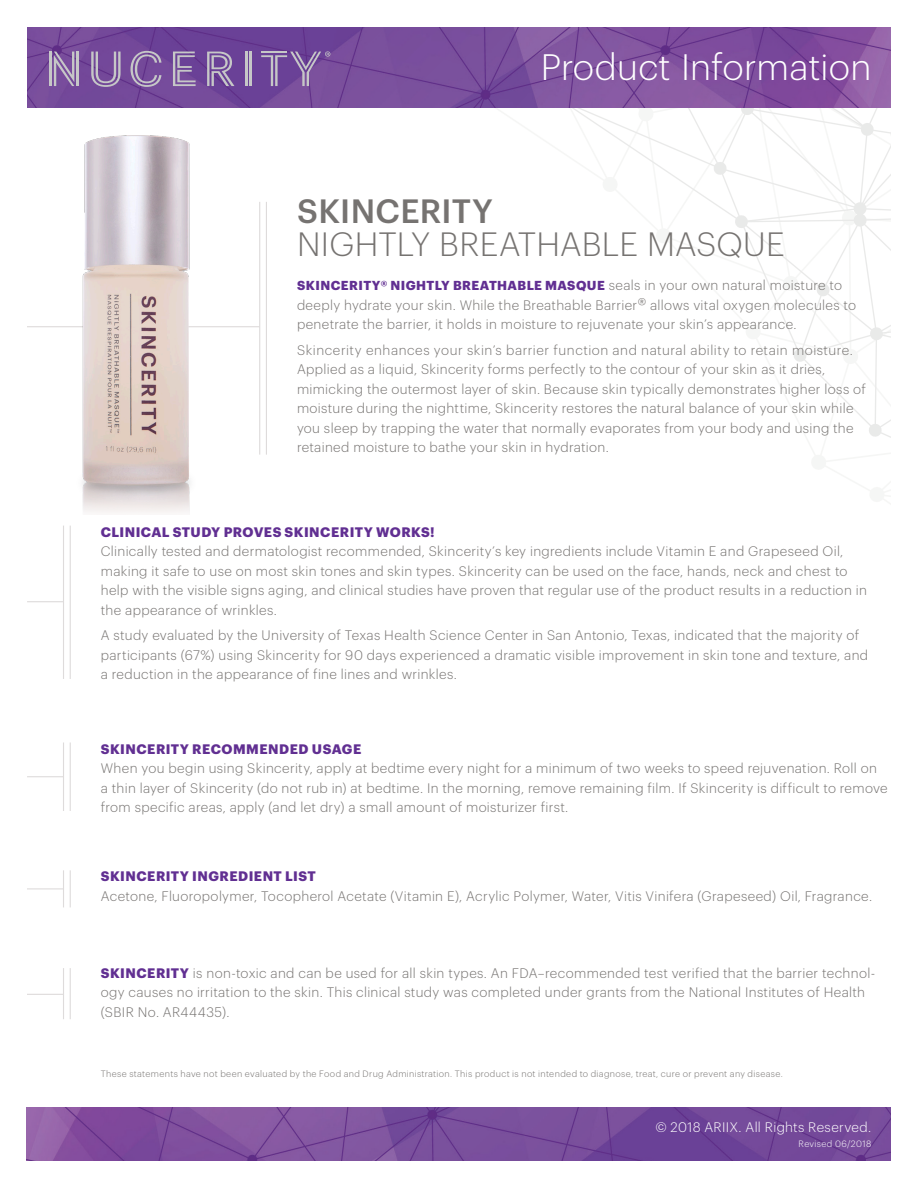
<style>
.page{position:relative;width:918px;height:1188px;background:#fff}
.page>*{position:absolute;margin:0;border:0;box-sizing:border-box;transform-origin:0 0}
.FP_Heading_A{font:300 36px "Graphik";letter-spacing:.005em;color:#fff}
.FP_Heading_A-2{font:300 33px/33px "Graphik";color:#767371}
.FP_Body_First{font:300 13.5px/19.5px "Graphik";letter-spacing:.025em;color:#767371}
.FP_Body{font:300 13.5px/19.5px "Graphik";letter-spacing:.025em;color:#767371}
.FP_Body_First-2{font:700 13.5px "Graphik";letter-spacing:.035em;color:#612f92}
.FP_Body_First-3{font:300 13.5px "Graphik";letter-spacing:.025em;color:#fff}
.FP_Body_First-4{font:700 12.75px "Graphik";letter-spacing:.035em;color:#612f92}
.FP_Body_First-5{font:300 9px "Graphik";letter-spacing:.04em;color:#767371}
.FP_Body_First-6{font:300 9px "Graphik";letter-spacing:.04em;color:#fff}
.s1{font-weight:500}
.s2{font-weight:300;font-size:13.5px;color:#767371}
.s3{font-size:16.5px}
.s4{font-weight:700;color:#612f92}
</style>
<div class="page">
<svg style="left:572px;top:108px;width:319px;height:330px"></svg>
<img style="left:27px;top:27px;width:864px;height:81px">
<hr style="left:266px;top:202px;width:1px;height:253px;background:#dedbdb">
<hr style="left:259px;top:202px;width:1px;height:253px;background:#dedbdb">
<hr style="left:27px;top:326px;width:233px;height:1px;background:#dedbdb">
<hr style="left:70px;top:526px;width:1px;height:153px;background:#dedbdb">
<hr style="left:63px;top:526px;width:1px;height:153px;background:#dedbdb">
<hr style="left:27px;top:601px;width:37px;height:1px;background:#dedbdb">
<hr style="left:70px;top:743px;width:1px;height:68px;background:#dedbdb">
<hr style="left:63px;top:743px;width:1px;height:68px;background:#dedbdb">
<hr style="left:27px;top:776px;width:37px;height:1px;background:#dedbdb">
<hr style="left:70px;top:870px;width:1px;height:37px;background:#dedbdb">
<hr style="left:63px;top:870px;width:1px;height:37px;background:#dedbdb">
<hr style="left:27px;top:888px;width:36px;height:1px;background:#dedbdb">
<img style="left:64px;top:135px;width:147px;height:378px">
<hr style="left:70px;top:968px;width:1px;height:51px;background:#dedbdb">
<hr style="left:63px;top:968px;width:1px;height:51px;background:#dedbdb">
<hr style="left:27px;top:994px;width:36px;height:1px;background:#dedbdb">
<img style="left:27px;top:1107px;width:864px;height:54px">
<svg style="left:91px;top:52px;width:30px;height:35px"></svg>
<svg style="left:173px;top:52px;width:23px;height:34px"></svg>
<svg style="left:207px;top:52px;width:27px;height:34px"></svg>
<hr style="left:249px;top:52px;width:3px;height:34px;background:#c6c7c7">
<hr style="left:245px;top:52px;width:2px;height:34px;background:#c6c7c7">
<svg style="left:130px;top:51px;width:31px;height:36px"></svg>
<hr style="left:50px;top:52px;width:2px;height:34px;background:#c6c7c7">
<svg style="left:54px;top:52px;width:20px;height:34px"></svg>
<hr style="left:76px;top:52px;width:3px;height:34px;background:#c6c7c7">
<svg style="left:261px;top:51px;width:69px;height:35px;background:#805ea1"></svg>
<p class="FP_Heading_A" style="left:541px;top:41px;width:332px">Product Information</p>
<p class="FP_Heading_A-2" style="left:297px;top:192px;width:489px"><span class="s1">SKINCERITY<br></span>NIGHTLY BREATHABLE MASQUE</p>
<p class="FP_Body_First-4" style="left:297px;top:276px;width:547px">SKINCERITY® NIGHTLY BREATHABLE MASQUE <span class="s2">seals in your own natural moisture to</span></p>
<p class="FP_Body_First" style="left:297px;top:294px;width:561px">deeply hydrate your skin. While the Breathable Barrier<span class="s3">®</span> allows vital oxygen molecules to penetrate the barrier, it holds in moisture to rejuvenate your skin’s appearance.</p>
<p class="FP_Body" style="left:297px;top:339px;width:570px">Skincerity enhances your skin’s barrier function and natural ability to retain moisture.<br>Applied as a liquid, Skincerity forms perfectly to the contour of your skin as it dries, mimicking the outermost layer of skin. Because skin typically demonstrates higher loss of moisture during the nighttime, Skincerity restores the natural balance of your skin while you sleep by trapping the water that normally evaporates from your body and using the retained moisture to bathe your skin in hydration.</p>
<p class="FP_Body_First-2" style="left:101px;top:521px;width:335px">CLINICAL STUDY PROVES SKINCERITY WORKS!</p>
<p class="FP_Body_First" style="left:101px;top:541px;width:768px">Clinically tested and dermatologist recommended, Skincerity’s key ingredients include Vitamin E and Grapeseed Oil, making it safe to use on most skin tones and skin types. Skincerity can be used on the face, hands, neck and chest to help with the visible signs aging, and clinical studies have proven that regular use of the product results in a reduction in the appearance of wrinkles.</p>
<p class="FP_Body" style="left:101px;top:625px;width:769px">A study evaluated by the University of Texas Health Science Center in San Antonio, Texas, indicated that the majority of participants (67%) using Skincerity for 90 days experienced a dramatic visible improvement in skin tone and texture, and a reduction in the appearance of fine lines and wrinkles.</p>
<p class="FP_Body_First-2" style="left:101px;top:738px;width:262px">SKINCERITY RECOMMENDED USAGE</p>
<p class="FP_Body_First" style="left:101px;top:757px;width:788px">When you begin using Skincerity, apply at bedtime every night for a minimum of two weeks to speed rejuvenation. Roll on<br>a thin layer of Skincerity (do not rub in) at bedtime. In the morning, remove remaining film. If Skincerity is difficult to remove from specific areas, apply (and let dry) a small amount of moisturizer first.</p>
<p class="FP_Body_First-2" style="left:101px;top:866px;width:217px">SKINCERITY INGREDIENT LIST</p>
<p class="FP_Body_First" style="left:101px;top:885px;width:773px">Acetone, Fluoropolymer, Tocopherol Acetate (Vitamin E), Acrylic Polymer, Water, Vitis Vinifera (Grapeseed) Oil, Fragrance.</p>
<p class="FP_Body_First" style="left:101px;top:962px;width:776px"><span class="s4">SKINCERITY</span> is non-toxic and can be used for all skin types. An FDA–recommended test verified that the barrier technol&shy;ogy causes no irritation to the skin. This clinical study was completed under grants from the National Institutes of Health (SBIR No. AR44435).</p>
<p class="FP_Body_First-5" style="left:101px;top:1067px;width:684px">These statements have not been evaluated by the Food and Drug Administration. This product is not intended to diagnose, treat, cure or prevent any disease.</p>
<p class="FP_Body_First-3" style="left:655px;top:1117px;width:217px">© 2018 ARIIX. All Rights Reserved.</p>
<p class="FP_Body_First-6" style="left:799px;top:1137px;width:74px">Revised 06/2018</p>
</div>
